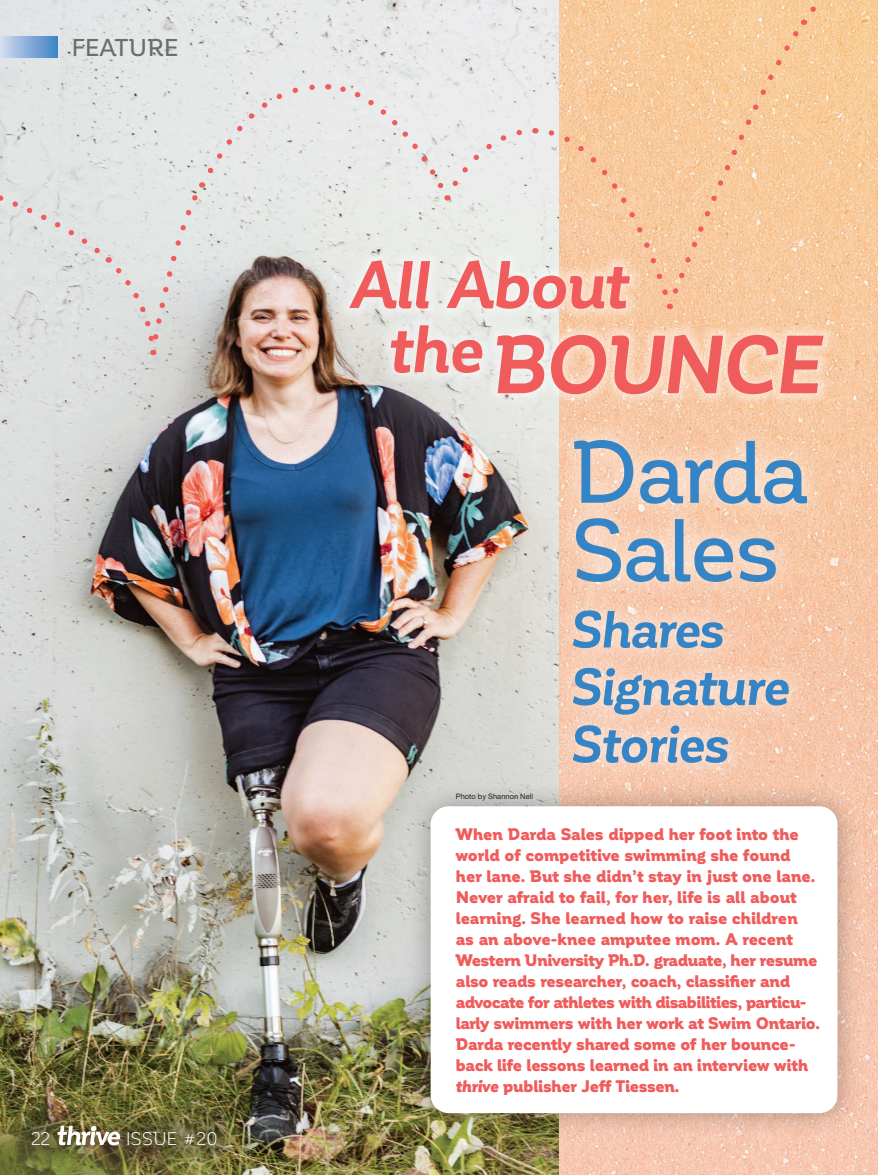
<style>
.page{position:relative;width:878px;height:1175px;background:#fff}
.page>*{position:absolute;margin:0;border:0;box-sizing:border-box;transform-origin:0 0}
.t1{font:500 87px/78.2px "Corporative";letter-spacing:-.03em;color:#3584c5}
.t2{font:italic 700 81px "Corporative";letter-spacing:-.025em;color:#f05c5c}
.t3{font:italic 700 66px "Corporative";letter-spacing:-.02em;color:#f05c5c}
.t4{font:italic 700 51.45px/57.4px "Corporative";letter-spacing:-.025em;color:#3584c5}
.t5{font:500 24px "Corporative";letter-spacing:.02em;color:#6c6d70}
.t6{font:18px "Corporative";letter-spacing:.015em;color:#fff}
.t7{font:900 16.5px/21px "Corporative";letter-spacing:-.015em;color:#f05c5c}
.t8{font:7.5px "Helvetica Neue LT Std";color:#231f20}
.s1{font-style:italic}
</style>
<div class="page">
<img style="left:0;top:0;width:878px;height:1174px">
<div style="left:10px;top:1110px;width:61px;height:56px;background:#231f20;opacity:.75"></div>
<div style="left:106px;top:1109px;width:132px;height:58px;background:#231f20;opacity:.75"></div>
<svg style="left:57px;top:1125px;width:63px;height:20px"></svg>
<div style="left:0;top:36px;width:58px;height:21px;background:linear-gradient(to right,#d4dbf0,#4083c6)"></div>
<svg style="left:0;top:81px;width:329px;height:274px;background:#d9d8d5"></svg>
<div style="left:336px;top:83px;width:200px;height:118px;background:#eaebea"></div>
<svg style="left:544px;top:0;width:334px;height:309px;background:#f6cb9f"></svg>
<div style="left:339px;top:249px;width:495px;height:156px;background:#fff;opacity:.91"></div>
<div style="left:552px;top:418px;width:276px;height:366px;background:#fff;opacity:.91"></div>
<div style="left:405px;top:780px;width:457px;height:358px;background:#231f20;opacity:.38"></div>
<div style="left:430px;top:806px;width:407px;height:307px;background:#fff;border-radius:18px"></div>
<p class="t5" style="left:72px;top:34px;width:107px">FEATURE</p>
<p class="t6" style="left:31px;top:1129px;width:21px">22</p>
<p class="t6" style="left:126px;top:1129px;width:93px">ISSUE #20</p>
<p class="t3" style="left:351px;top:249px;width:279px">All About</p>
<p class="t2" style="left:389px;top:321px;width:433px"><sup>the</sup>BOUNCE</p>
<p class="t8" style="left:456px;top:791px;width:79px">Photo by Shannon Nell</p>
<p class="t1" style="left:572px;top:434px;width:239px">Darda<br>Sales</p>
<p class="t4" style="left:572px;top:601px;width:219px">Shares<br>Signature<br>Stories</p>
<p class="t7" style="left:456px;top:824px;width:365px">When Darda Sales dipped her foot into the world of competitive swimming she found her lane. But she didn’t stay in just one lane.<br>Never afraid to fail, for her, life is all about learning. She learned how to raise children as an above-knee amputee mom. A recent Western University Ph.D. graduate, her resume also reads researcher, coach, classifier and advocate for athletes with disabilities, particu&shy;larly swimmers with her work at Swim Ontario.<br>Darda recently shared some of her bounce&shy;back life lessons learned in an interview with <span class="s1">thrive</span> publisher Jeff Tiessen.</p>
</div>
